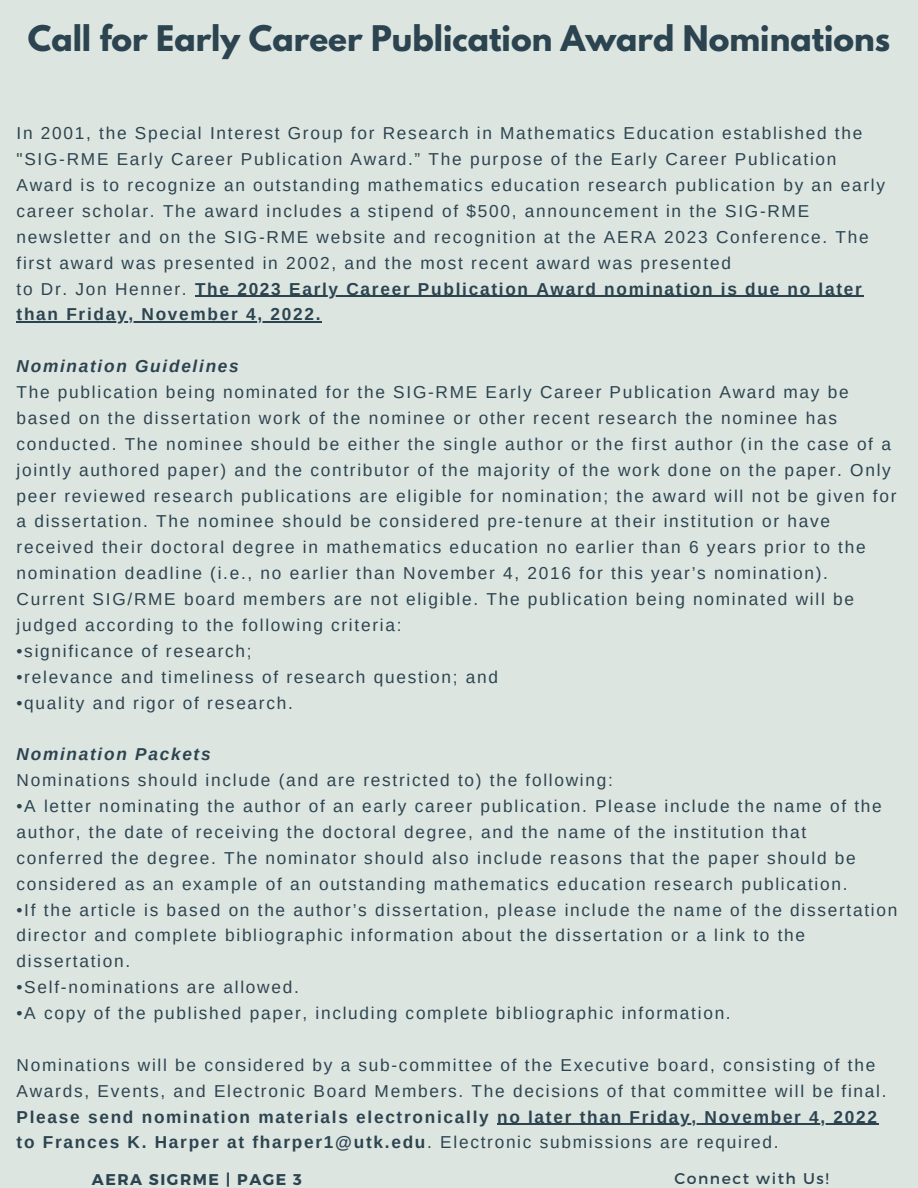
<style>
.page{position:relative;width:918px;height:1188px;background:#dde5e0}
.page>*{position:absolute;margin:0;border:0;box-sizing:border-box;transform-origin:0 0}
.t1{font:700 31.2px "League Spartan";color:#2c4450}
.t2{font:17.25px/25.8px "Arimo";letter-spacing:.1em;color:#2c4450}
.t3{font:700 17.25px/25.8px "Arimo";letter-spacing:.1em;color:#2c4450}
.t4{font:italic 700 17.25px "Arimo";letter-spacing:.1em;color:#2c4450}
.t5{font:700 15.6px "Montserrat";letter-spacing:.1em;color:#2c4450}
.t6{font:15.6px "Montserrat";letter-spacing:.1em;color:#2c4450}
.s1{font-weight:700}
.s2{font-weight:400}
</style>
<div class="page">
<hr style="left:195px;top:296px;width:669px;height:1px;background:#2c4450">
<hr style="left:17px;top:322px;width:305px;height:1px;background:#2c4450">
<hr style="left:497px;top:1124px;width:382px;height:1px;background:#2c4450">
<h1 class="t1" style="left:28px;top:23px;width:864px">Call for Early Career Publication Award Nominations</h1>
<p class="t2" style="left:17px;top:120px;width:870px">In 2001, the Special Interest Group for Research in Mathematics Education established the "SIG-RME Early Career Publication Award.” The purpose of the Early Career Publication Award is to recognize an outstanding mathematics education research publication by an early career scholar. The award includes a stipend of $500, announcement in the SIG-RME newsletter and on the SIG-RME website and recognition at the AERA 2023 Conference. The first award was presented in 2002, and the most recent award was presented<br>to Dr. Jon Henner. <span class="s1">The 2023 Early Career Publication Award nomination is due no later than Friday, November 4, 2022.</span></p>
<p class="t4" style="left:17px;top:357px;width:224px">Nomination Guidelines</p>
<p class="t2" style="left:17px;top:379px;width:881px">The publication being nominated for the SIG-RME Early Career Publication Award may be based on the dissertation work of the nominee or other recent research the nominee has conducted. The nominee should be either the single author or the first author (in the case of a jointly authored paper) and the contributor of the majority of the work done on the paper. Only peer reviewed research publications are eligible for nomination; the award will not be given for a dissertation. The nominee should be considered pre-tenure at their institution or have received their doctoral degree in mathematics education no earlier than 6 years prior to the nomination deadline (i.e., no earlier than November 4, 2016 for this year’s nomination).<br>Current SIG/RME board members are not eligible. The publication being nominated will be judged according to the following criteria:</p>
<p class="t2" style="left:17px;top:638px;width:237px">•significance of research;</p>
<p class="t2" style="left:17px;top:664px;width:483px">•relevance and timeliness of research question; and</p>
<p class="t2" style="left:17px;top:690px;width:278px">•quality and rigor of research.</p>
<p class="t4" style="left:17px;top:745px;width:196px">Nomination Packets</p>
<p class="t2" style="left:17px;top:767px;width:598px">Nominations should include (and are restricted to) the following:</p>
<p class="t2" style="left:17px;top:793px;width:867px">•A letter nominating the author of an early career publication. Please include the name of the author, the date of receiving the doctoral degree, and the name of the institution that conferred the degree. The nominator should also include reasons that the paper should be considered as an example of an outstanding mathematics education research publication.</p>
<p class="t2" style="left:17px;top:897px;width:882px">•If the article is based on the author’s dissertation, please include the name of the dissertation director and complete bibliographic information about the dissertation or a link to the dissertation.</p>
<p class="t2" style="left:17px;top:974px;width:284px">•Self-nominations are allowed.</p>
<p class="t2" style="left:17px;top:1000px;width:716px">•A copy of the published paper, including complete bibliographic information.</p>
<p class="t2" style="left:17px;top:1052px;width:872px">Nominations will be considered by a sub-committee of the Executive board, consisting of the<br>Awards, Events, and Electronic Board Members. The decisions of that committee will be final.</p>
<p class="t3" style="left:17px;top:1104px;width:862px">Please send nomination materials electronically no later than Friday, November 4, 2022 to Frances K. Harper at fharper1@utk.edu<span class="s2">. Electronic submissions are required.</span></p>
<p class="t5" style="left:92px;top:1169px;width:212px">AERA SIGRME | PAGE 3</p>
<p class="t6" style="left:674px;top:1168px;width:156px">Connect with Us!</p>
</div>
